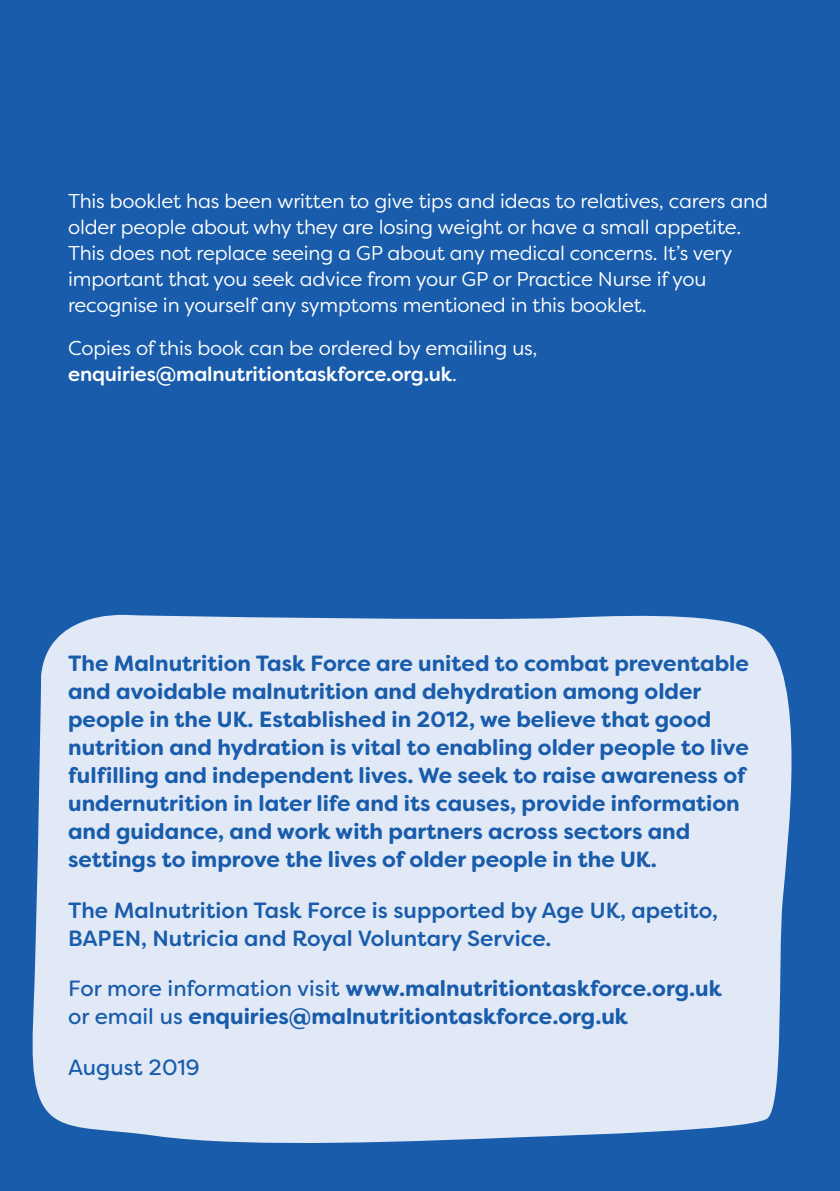
<style>
.page{position:relative;width:840px;height:1191px;background:#fff}
.page>*{position:absolute;margin:0;border:0;box-sizing:border-box;transform-origin:0 0}
.t1{font:700 22px/28px "Filson Soft";color:#185cab}
.t2{font:500 22px/28px "Filson Soft";color:#185cab}
.t3{font:22px "Filson Soft";color:#185cab}
.t4{font:20px/26px "Filson Soft";letter-spacing:-.01em;color:#fff}
.s1{font-weight:500}
.s2{font-weight:400}
</style>
<div class="page">
<div style="left:0;top:0;width:839px;height:1191px;background:#185cab"></div>
<div style="left:32px;top:614px;width:760px;height:529px;background:#e1e9f6"></div>
<p class="t4" style="left:68px;top:188px;width:701px">This booklet has been written to give tips and ideas to relatives, carers and older people about why they are losing weight or have a small appetite.<br>This does not replace seeing a GP about any medical concerns. It’s very important that you seek advice from your GP or Practice Nurse if you recognise in yourself any symptoms mentioned in this booklet.</p>
<p class="t4" style="left:68px;top:335px;width:470px">Copies of this book can be ordered by emailing us, <span class="s1">enquiries@malnutritiontaskforce.org.uk</span>.</p>
<p class="t1" style="left:68px;top:649px;width:682px">The Malnutrition Task Force are united to combat preventable and avoidable malnutrition and dehydration among older people in the UK. Established in 2012, we believe that good nutrition and hydration is vital to enabling older people to live fulfilling and independent lives. We seek to raise awareness of undernutrition in later life and its causes, provide information and guidance, and work with partners across sectors and settings to improve the lives of older people in the UK.</p>
<p class="t2" style="left:68px;top:896px;width:651px">The Malnutrition Task Force is supported by Age UK, apetito,<br>BAPEN, Nutricia and Royal Voluntary Service.</p>
<p class="t1" style="left:68px;top:974px;width:655px"><span class="s2">For more information visit</span> www.malnutritiontaskforce.org.uk <span class="s2">or email us</span> enquiries@malnutritiontaskforce.org.uk</p>
<p class="t3" style="left:68px;top:1053px;width:133px">August 2019</p>
</div>
